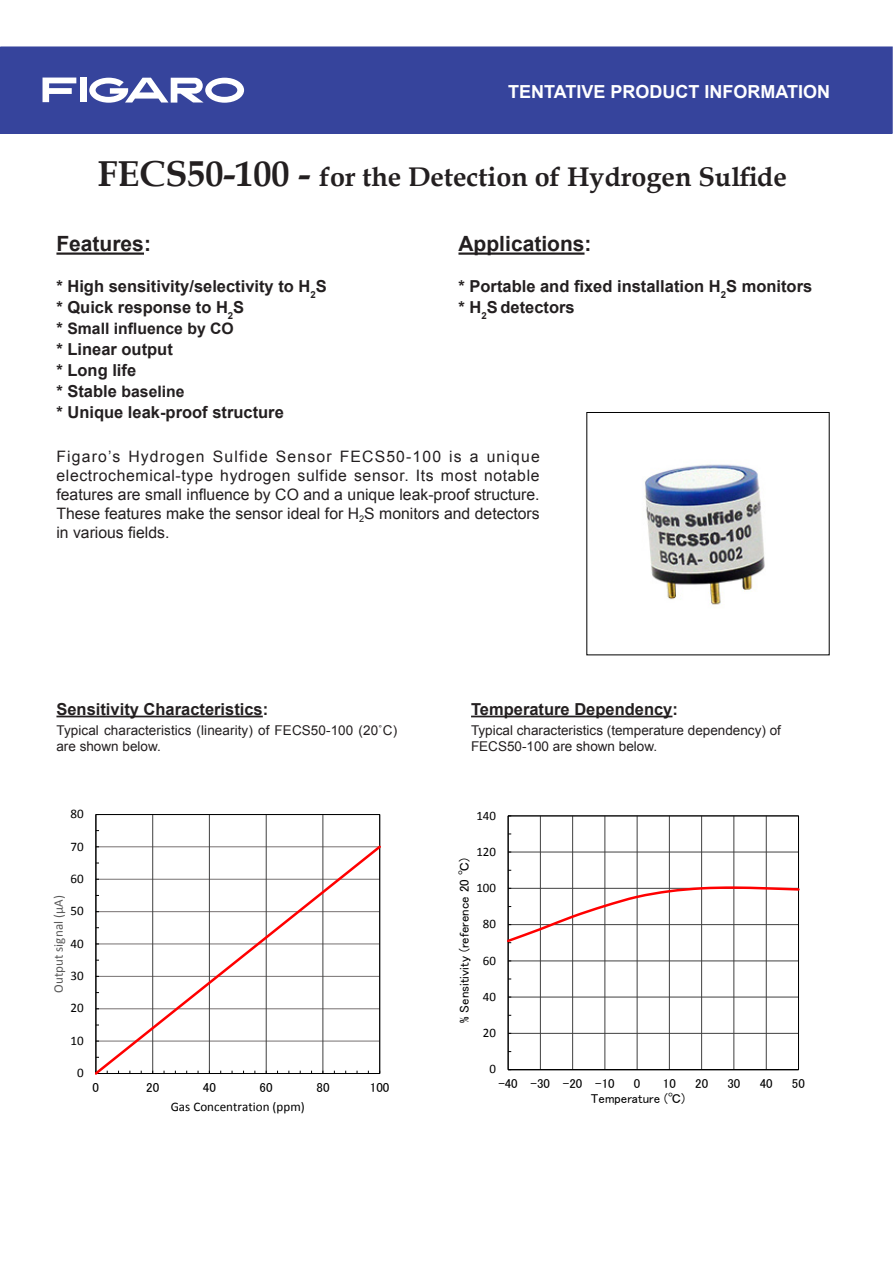
<style>
.page{position:relative;width:893px;height:1263px;background:#fff}
.page>*{position:absolute;margin:0;border:0;box-sizing:border-box;transform-origin:0 0}
.t1{font:700 36px "Book Antiqua";color:#231f20}
.t2{font:700 27px "Book Antiqua";color:#231f20}
.t3{font:700 21px "Arial";color:#231f20}
.t4{font:700 18px "Arial";color:#fff}
.t5{font:700 16.5px "Arial";color:#231f20}
.t6{font:15.75px/18.9px "Arial";color:#231f20}
.t7{font:700 15.75px "Arial";color:#231f20}
.t8{font:15.75px "Arial";letter-spacing:.075em;color:#231f20}
.t9{font:15.75px "Arial";letter-spacing:.04em;color:#231f20}
.t10{font:13.5px/16.2px "Arial";color:#231f20}
.t11{font:13.05px "Calibri";color:#000}
.t12{font:13.05px "Calibri";letter-spacing:.005em;color:#595959}
.t13{font:13.05px "MS P Gothic";letter-spacing:.005em;color:#000}
.t14{font:12.9px "MS P Gothic";letter-spacing:.005em;color:#000}
.t15{font:12.9px "Calibri";color:#000}
.t16{font:700 9.6px "Arial";color:#231f20}
.s1{font-size:16.5px}
</style>
<div class="page">
<div style="left:1px;top:47px;width:891px;height:86px;background:#36449c"></div>
<div style="left:80px;top:78px;width:6px;height:24px;background:#fff"></div>
<svg style="left:43px;top:78px;width:33px;height:24px"></svg>
<svg style="left:89px;top:78px;width:155px;height:25px"></svg>
<hr style="left:56px;top:252px;width:88px;height:3px;background:#231f20">
<hr style="left:458px;top:252px;width:126px;height:3px;background:#231f20">
<hr style="left:56px;top:716px;width:207px;height:1px;background:#231f20">
<hr style="left:471px;top:716px;width:201px;height:1px;background:#231f20">
<img style="left:645px;top:464px;width:120px;height:141px">
<hr style="left:152px;top:814px;width:1px;height:259px;background:#404040">
<hr style="left:209px;top:814px;width:1px;height:259px;background:#404040">
<hr style="left:266px;top:814px;width:1px;height:259px;background:#404040">
<hr style="left:323px;top:814px;width:1px;height:259px;background:#404040">
<hr style="left:96px;top:814px;width:1px;height:259px;background:#000">
<svg style="left:96px;top:843px;width:285px;height:231px"></svg>
<hr style="left:508px;top:1033px;width:290px;height:1px;background:#404040">
<hr style="left:508px;top:997px;width:290px;height:1px;background:#404040">
<hr style="left:508px;top:961px;width:290px;height:1px;background:#404040">
<hr style="left:508px;top:852px;width:290px;height:1px;background:#404040">
<hr style="left:540px;top:816px;width:1px;height:254px;background:#404040">
<hr style="left:572px;top:816px;width:1px;height:254px;background:#404040">
<hr style="left:605px;top:816px;width:1px;height:254px;background:#404040">
<hr style="left:637px;top:816px;width:1px;height:254px;background:#404040">
<hr style="left:669px;top:816px;width:1px;height:254px;background:#404040">
<hr style="left:701px;top:816px;width:1px;height:254px;background:#404040">
<hr style="left:734px;top:816px;width:1px;height:254px;background:#404040">
<hr style="left:766px;top:816px;width:1px;height:254px;background:#404040">
<hr style="left:508px;top:816px;width:1px;height:254px;background:#000">
<hr style="left:508px;top:1069px;width:290px;height:1px;background:#000">
<svg style="left:508px;top:885px;width:291px;height:59px"></svg>
<p class="t4" style="left:508px;top:79px;width:323px">TENTATIVE PRODUCT INFORMATION</p>
<p class="t1" style="left:98px;top:149px;width:214px">FECS50-100 -</p>
<p class="t2" style="left:320px;top:158px;width:469px">for the Detection of Hydrogen Sulfide</p>
<p class="t3" style="left:56px;top:230px;width:96px">Features:</p>
<p class="t3" style="left:458px;top:230px;width:135px">Applications:</p>
<p class="t5" style="left:56px;top:275px;width:272px">* High sensitivity/selectivity to H S</p>
<p class="t16" style="left:228px;top:309px;width:7px">2</p>
<p class="t16" style="left:310px;top:288px;width:7px">2</p>
<p class="t5" style="left:56px;top:296px;width:189px">* Quick response to H S</p>
<p class="t7" style="left:56px;top:318px;width:179px"><span class="s1">*</span> Small influence by CO</p>
<p class="t5" style="left:56px;top:338px;width:118px">* Linear output</p>
<p class="t5" style="left:56px;top:359px;width:81px">* Long life</p>
<p class="t7" style="left:56px;top:381px;width:130px"><span class="s1">* Stable</span> baseline</p>
<p class="t5" style="left:56px;top:401px;width:229px">* Unique leak-proof structure</p>
<p class="t5" style="left:458px;top:275px;width:355px">* Portable and fixed installation H S monitors</p>
<p class="t16" style="left:481px;top:309px;width:7px">2</p>
<p class="t16" style="left:721px;top:288px;width:7px">2</p>
<p class="t5" style="left:458px;top:296px;width:118px">* S detectors</p>
<p class="t5" style="left:469px;top:296px;width:13px">H</p>
<p class="t6" style="left:56px;top:447px;width:65px">Figaro s’</p>
<p class="t8" style="left:128px;top:446px;width:78px">Hydrogen</p>
<p class="t8" style="left:213px;top:446px;width:57px">Sulfide</p>
<p class="t6" style="left:276px;top:447px;width:57px">Sensor</p>
<p class="t8" style="left:340px;top:446px;width:103px">FECS50-100</p>
<p class="t6" style="left:449px;top:447px;width:14px">is</p>
<p class="t6" style="left:470px;top:447px;width:10px">a</p>
<p class="t6" style="left:487px;top:447px;width:55px">unique</p>
<p class="t9" style="left:298px;top:465px;width:51px">sulfide</p>
<p class="t6" style="left:56px;top:466px;width:485px">electrochemical-type<br>features are small influence by CO and a unique leak-proof structure.<br>These features make the sensor ideal for H S<sub>2</sub> monitors and detectors in various fields.</p>
<p class="t9" style="left:220px;top:465px;width:72px">hydrogen</p>
<p class="t6" style="left:416px;top:466px;width:19px">Its</p>
<p class="t9" style="left:484px;top:465px;width:57px">notable</p>
<p class="t6" style="left:441px;top:466px;width:38px">most</p>
<p class="t6" style="left:354px;top:466px;width:56px">sensor.</p>
<p class="t5" style="left:56px;top:698px;width:213px">Sensitivity Characteristics:</p>
<p class="t10" style="left:56px;top:722px;width:342px">Typical characteristics (linearity) of FECS50-100 (20 C˚ ( are shown below.</p>
<p class="t10" style="left:471px;top:722px;width:311px;line-height:15.8px">Typical characteristics (temperature dependency) of<br>FECS50-100 are shown below.</p>
<p class="t5" style="left:471px;top:698px;width:208px">Temperature Dependency:</p>
<p class="t11" style="left:70px;top:806px;width:15px">80</p>
<p class="t11" style="left:70px;top:838px;width:15px">70</p>
<p class="t11" style="left:70px;top:870px;width:15px">60</p>
<p class="t12" style="left:50px;top:993px;width:99px;rotate:-90deg">Output signal (μA(</p>
<p class="t11" style="left:70px;top:903px;width:15px">50</p>
<p class="t11" style="left:70px;top:935px;width:15px">40</p>
<p class="t11" style="left:70px;top:967px;width:15px">30</p>
<p class="t11" style="left:70px;top:1000px;width:15px">20</p>
<p class="t11" style="left:70px;top:1032px;width:15px">10</p>
<p class="t11" style="left:77px;top:1065px;width:8px">0</p>
<p class="t13" style="left:93px;top:1081px;width:8px">0</p>
<p class="t13" style="left:146px;top:1081px;width:15px">20</p>
<p class="t13" style="left:203px;top:1081px;width:15px">40</p>
<p class="t13" style="left:260px;top:1081px;width:15px">60</p>
<p class="t11" style="left:171px;top:1098px;width:135px">Gas Concentration (ppm(</p>
<p class="t13" style="left:316px;top:1081px;width:15px">80</p>
<p class="t13" style="left:370px;top:1081px;width:21px">100</p>
<p class="t15" style="left:476px;top:807px;width:21px">140</p>
<p class="t15" style="left:476px;top:843px;width:21px">120</p>
<p class="t14" style="left:458px;top:1023px;width:166px;rotate:-90deg">% Sensitivity (reference 20 °C(</p>
<p class="t15" style="left:476px;top:879px;width:21px">100</p>
<p class="t15" style="left:483px;top:916px;width:15px">80</p>
<p class="t15" style="left:483px;top:952px;width:15px">60</p>
<p class="t15" style="left:483px;top:988px;width:15px">40</p>
<p class="t15" style="left:483px;top:1025px;width:15px">20</p>
<p class="t15" style="left:489px;top:1061px;width:8px">0</p>
<p class="t14" style="left:498px;top:1077px;width:21px">-40</p>
<p class="t14" style="left:531px;top:1077px;width:21px">-30</p>
<p class="t14" style="left:563px;top:1077px;width:21px">-20</p>
<p class="t14" style="left:595px;top:1077px;width:21px">-10</p>
<p class="t14" style="left:634px;top:1077px;width:8px">0</p>
<p class="t14" style="left:663px;top:1077px;width:15px">10</p>
<p class="t14" style="left:591px;top:1091px;width:96px">Temperature ° C) (</p>
<p class="t14" style="left:695px;top:1077px;width:15px">20</p>
<p class="t14" style="left:727px;top:1077px;width:15px">30</p>
<p class="t14" style="left:760px;top:1077px;width:15px">40</p>
<p class="t14" style="left:792px;top:1077px;width:15px">50</p>
</div>
